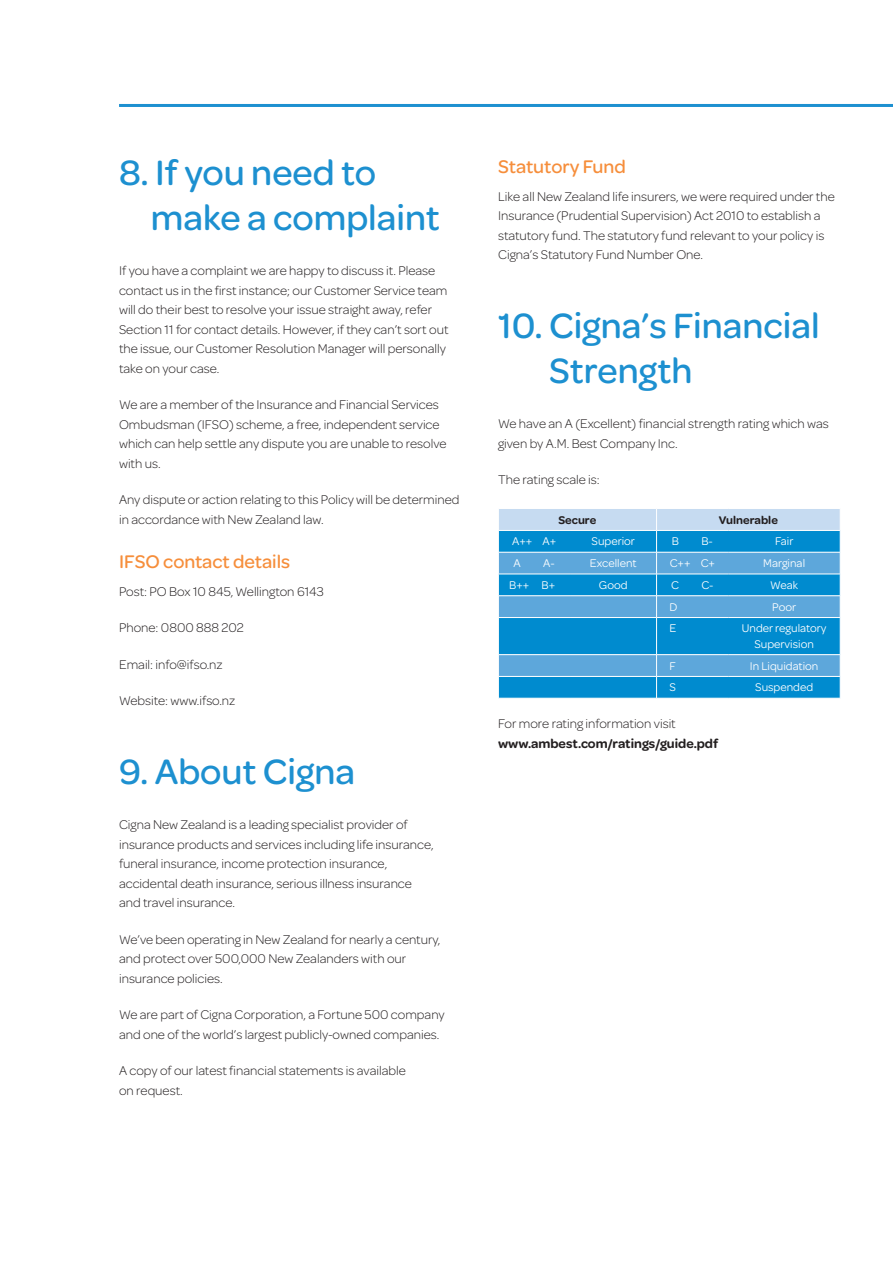
<style>
.page{position:relative;width:893px;height:1263px;background:#fff}
.page>*{position:absolute;margin:0;border:0;box-sizing:border-box;transform-origin:0 0}
.Heading{font:500 37.5px/45px "Omnes";color:#1d90d0}
.Sub_head{font:500 19.5px "Omnes";color:#f68e3b}
.Body{font:300 13.5px/19.5px "Omnes";color:#231f20}
.Body-2{font:600 13.5px/19.5px "Omnes";color:#231f20}
.Back_cover_table_cop{font:12px/15.3px "Omnes";color:#fff;text-align:center}
.Back_cover_table_cop-2{font:600 12px "Omnes";color:#231f20}
.s1{font-weight:300}
</style>
<div class="page">
<hr style="left:119px;top:104px;width:774px;height:3px;background:#1d90d0">
<svg style="left:498px;top:509px;width:343px;height:189px;background:#40a2d8"></svg>
<p class="Heading" style="left:151px;top:150px;width:290px;text-indent:-32px">8. If you need to make a complaint</p>
<p class="Body" style="left:119px;top:261px;width:331px">If you have a complaint we are happy to discuss it. Please contact us in the first instance; our Customer Service team will do their best to resolve your issue straight away, refer Section 11 for contact details. However, if they can’t sort out the issue, our Customer Resolution Manager will personally take on your case.</p>
<p class="Body" style="left:119px;top:395px;width:329px">We are a member of the Insurance and Financial Services Ombudsman (IFSO) scheme, a free, independent service which can help settle any dispute you are unable to resolve with us.</p>
<p class="Body" style="left:119px;top:490px;width:342px">Any dispute or action relating to this Policy will be determined in accordance with New Zealand law.</p>
<p class="Sub_head" style="left:119px;top:550px;width:173px">IFSO contact details</p>
<p class="Body" style="left:119px;top:582px;width:206px">Post: PO Box 10 845, Wellington 6143</p>
<p class="Body" style="left:119px;top:618px;width:126px">Phone: 0800 888 202</p>
<p class="Body" style="left:119px;top:655px;width:105px">Email: info@ifso.nz</p>
<p class="Body" style="left:119px;top:691px;width:118px">Website: www.ifso.nz</p>
<p class="Heading" style="left:119px;top:749px;width:238px">9. About Cigna</p>
<p class="Body" style="left:119px;top:815px;width:316px">Cigna New Zealand is a leading specialist provider of insurance products and services including life insurance, funeral insurance, income protection insurance, accidental death insurance, serious illness insurance and travel insurance.</p>
<p class="Body" style="left:119px;top:930px;width:323px">We’ve been operating in New Zealand for nearly a century, and protect over 500,000 New Zealanders with our insurance policies.</p>
<p class="Body" style="left:119px;top:1005px;width:327px">We are part of Cigna Corporation, a Fortune 500 company and one of the world’s largest publicly-owned companies.</p>
<p class="Body" style="left:119px;top:1061px;width:288px">A copy of our latest financial statements is available on request.</p>
<p class="Sub_head" style="left:498px;top:155px;width:129px">Statutory Fund</p>
<p class="Body" style="left:498px;top:187px;width:338px">Like all New Zealand life insurers, we were required under the Insurance (Prudential Supervision) Act 2010 to establish a statutory fund. The statutory fund relevant to your policy is Cigna’s Statutory Fund Number One.</p>
<p class="Heading" style="left:549px;top:303px;width:272px;text-indent:-51px">10. Cigna’s Financial<br>Strength</p>
<p class="Body" style="left:498px;top:414px;width:332px">We have an A (Excellent) financial strength rating which was given by A.M. Best Company Inc.</p>
<p class="Body" style="left:498px;top:470px;width:103px">The rating scale is:</p>
<p class="Back_cover_table_cop-2" style="left:558px;top:513px;width:39px">Secure</p>
<p class="Back_cover_table_cop-2" style="left:719px;top:513px;width:61px">Vulnerable</p>
<p class="Back_cover_table_cop" style="left:512px;top:534px;width:45px">A++ A+</p>
<p class="Back_cover_table_cop" style="left:592px;top:534px;width:45px">Superior</p>
<p class="Back_cover_table_cop" style="left:672px;top:534px;width:9px">B</p>
<p class="Back_cover_table_cop" style="left:701px;top:534px;width:13px">B-</p>
<p class="Back_cover_table_cop" style="left:775px;top:534px;width:20px">Fair</p>
<p class="Back_cover_table_cop" style="left:513px;top:555px;width:9px">A</p>
<p class="Back_cover_table_cop" style="left:543px;top:555px;width:13px">A-</p>
<p class="Back_cover_table_cop" style="left:590px;top:555px;width:48px">Excellent</p>
<p class="Back_cover_table_cop" style="left:670px;top:555px;width:47px">C++ C+</p>
<p class="Back_cover_table_cop" style="left:763px;top:555px;width:43px">Marginal</p>
<p class="Back_cover_table_cop" style="left:509px;top:577px;width:47px">B++ B+</p>
<p class="Back_cover_table_cop" style="left:599px;top:577px;width:30px">Good</p>
<p class="Back_cover_table_cop" style="left:671px;top:577px;width:9px">C</p>
<p class="Back_cover_table_cop" style="left:701px;top:577px;width:14px">C-</p>
<p class="Back_cover_table_cop" style="left:770px;top:577px;width:29px">Weak</p>
<p class="Back_cover_table_cop" style="left:669px;top:599px;width:10px">D</p>
<p class="Back_cover_table_cop" style="left:772px;top:599px;width:25px">Poor</p>
<p class="Back_cover_table_cop" style="left:669px;top:621px;width:8px">E</p>
<p class="Back_cover_table_cop" style="left:742px;top:621px;width:86px">Under regulatory<br>Supervision</p>
<p class="Back_cover_table_cop" style="left:669px;top:658px;width:8px">F</p>
<p class="Back_cover_table_cop" style="left:750px;top:658px;width:70px">In Liquidation</p>
<p class="Back_cover_table_cop" style="left:669px;top:680px;width:8px">S</p>
<p class="Back_cover_table_cop" style="left:755px;top:680px;width:59px">Suspended</p>
<p class="Body-2" style="left:498px;top:714px;width:222px"><span class="s1">For more rating information visit </span>www.ambest.com/ratings/guide.pdf</p>
</div>
